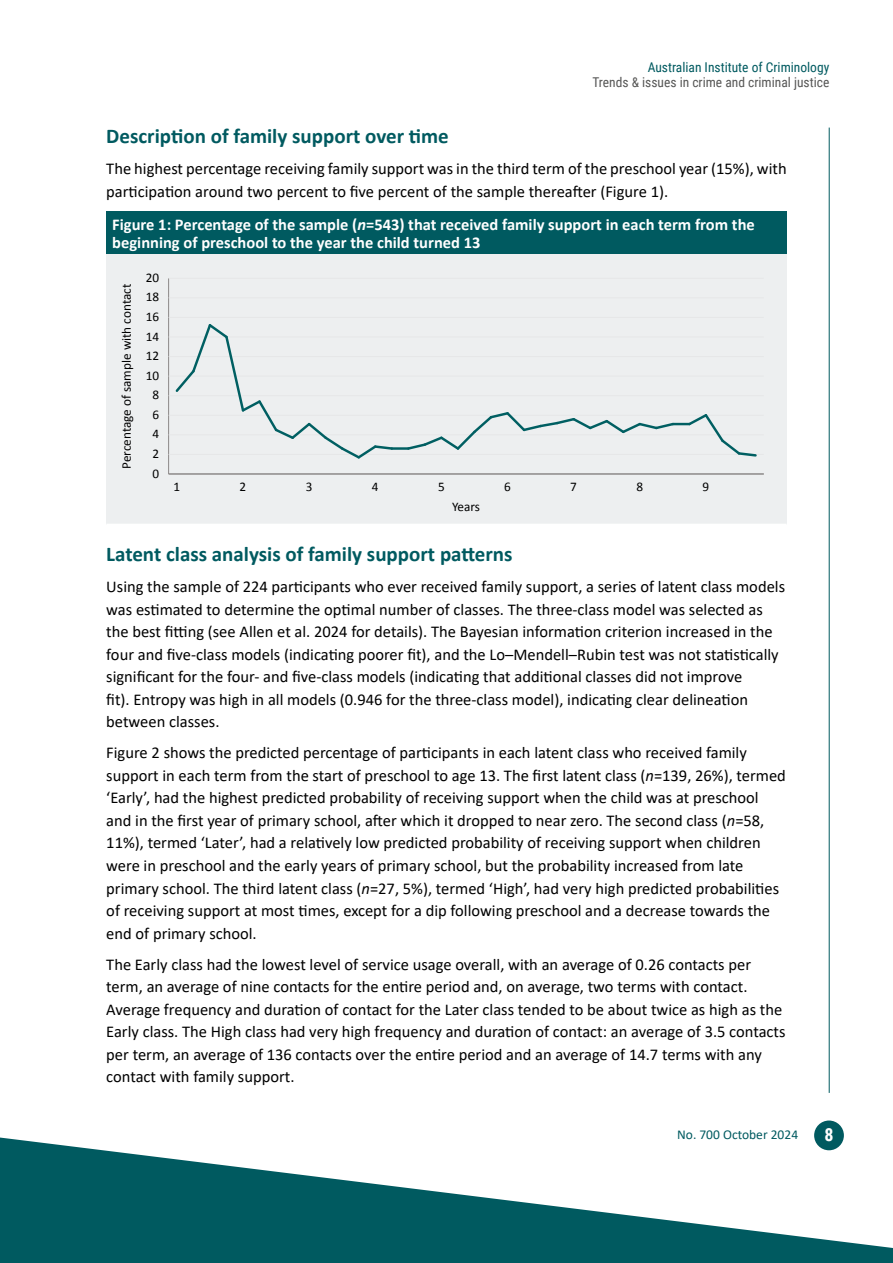
<style>
.page{position:relative;width:893px;height:1263px;background:#fff}
.page>*{position:absolute;margin:0;border:0;box-sizing:border-box;transform-origin:0 0}
.t1{font:700 21px "Calibri";color:#005a60}
.t2{font:700 18px "Roboto Condensed";color:#fff}
.body{font:16.5px/22.5px "Calibri";color:#000}
.Figure_H1{font:700 16.5px/18px "Calibri";color:#fff}
.t3{font:13.5px "Roboto Condensed";color:#575756}
.t4{font:13.5px "Roboto Condensed";color:#005a60}
.t5{font:13.5px "Calibri";color:#005a60}
.t6{font:13.2px "Calibri";color:#000}
.s1{font-style:italic}
</style>
<div class="page">
<hr style="left:829px;top:128px;width:1px;height:965px;background:#005a60">
<div style="left:814px;top:1120px;width:30px;height:30px;background:#005a60;border-radius:50%"></div>
<svg style="left:0;top:1137px;width:893px;height:126px;fill:#005a60"></svg>
<div style="left:106px;top:211px;width:681px;height:43px;background:#005a60"></div>
<div style="left:106px;top:254px;width:681px;height:270px;background:#edeff0"></div>
<hr style="left:168px;top:278px;width:1px;height:196px;background:#8c8988">
<hr style="left:169px;top:474px;width:595px;height:1px;background:#8c8988">
<hr style="left:169px;top:454px;width:595px;height:1px;background:#e6e7e8">
<hr style="left:169px;top:434px;width:595px;height:1px;background:#e6e7e8">
<hr style="left:169px;top:415px;width:595px;height:1px;background:#e6e7e8">
<hr style="left:169px;top:395px;width:595px;height:1px;background:#e6e7e8">
<hr style="left:169px;top:376px;width:595px;height:1px;background:#e6e7e8">
<hr style="left:169px;top:356px;width:595px;height:1px;background:#e6e7e8">
<hr style="left:169px;top:337px;width:595px;height:1px;background:#e6e7e8">
<hr style="left:169px;top:317px;width:595px;height:1px;background:#e6e7e8">
<hr style="left:169px;top:297px;width:595px;height:1px;background:#e6e7e8">
<hr style="left:169px;top:278px;width:595px;height:1px;background:#e6e7e8">
<svg style="left:175px;top:324px;width:217px;height:135px"></svg>
<hr style="left:392px;top:447px;width:16px;height:3px;background:#005f62">
<svg style="left:405px;top:412px;width:352px;height:45px"></svg>
<p class="t4" style="left:648px;top:57px;width:183px">Australian Institute of Criminology</p>
<p class="t3" style="left:592px;top:73px;width:238px">Trends &amp; issues in crime and criminal justice</p>
<h2 class="t1" style="left:106px;top:121px;width:344px">Description of family support over time</h2>
<p class="body" style="left:106px;top:157px;width:682px">The highest percentage receiving family support was in the third term of the preschool year (15%), with participation around two percent to five percent of the sample thereafter (Figure 1).</p>
<p class="Figure_H1" style="left:112px;top:215px;width:644px">Figure 1: Percentage of the sample (<span class="s1">n</span>=543) that received family support in each term from the beginning of preschool to the year the child turned 13</p>
<p class="t6" style="left:117px;top:469px;width:186px;rotate:-90deg">Percentage of sample with contact</p>
<p class="t6" style="left:146px;top:268px;width:15px">20</p>
<p class="t6" style="left:146px;top:288px;width:15px">18</p>
<p class="t6" style="left:146px;top:307px;width:15px">16</p>
<p class="t6" style="left:146px;top:327px;width:15px">14</p>
<p class="t6" style="left:146px;top:347px;width:15px">12</p>
<p class="t6" style="left:146px;top:366px;width:15px">10</p>
<p class="t6" style="left:153px;top:386px;width:8px">8</p>
<p class="t6" style="left:153px;top:405px;width:8px">6</p>
<p class="t6" style="left:153px;top:425px;width:8px">4</p>
<p class="t6" style="left:153px;top:444px;width:8px">2</p>
<p class="t6" style="left:153px;top:464px;width:8px">0</p>
<p class="t6" style="left:173px;top:477px;width:8px">1</p>
<p class="t6" style="left:240px;top:477px;width:8px">2</p>
<p class="t6" style="left:306px;top:477px;width:8px">3</p>
<p class="t6" style="left:372px;top:477px;width:8px">4</p>
<p class="t6" style="left:438px;top:477px;width:8px">5</p>
<p class="t6" style="left:504px;top:477px;width:8px">6</p>
<p class="t6" style="left:570px;top:477px;width:8px">7</p>
<p class="t6" style="left:636px;top:477px;width:8px">8</p>
<p class="t6" style="left:703px;top:477px;width:8px">9</p>
<p class="t6" style="left:452px;top:498px;width:29px">Years</p>
<h2 class="t1" style="left:106px;top:540px;width:408px">Latent class analysis of family support patterns</h2>
<p class="body" style="left:106px;top:575px;width:680px">Using the sample of 224 participants who ever received family support, a series of latent class models was estimated to determine the optimal number of classes. The three-class model was selected as the best fitting (see Allen et al. 2024 for details). The Bayesian information criterion increased in the four and five-class models (indicating poorer fit), and the Lo–Mendell–Rubin test was not statistically significant for the four- and five-class models (indicating that additional classes did not improve<br>fit). Entropy was high in all models (0.946 for the three-class model), indicating clear delineation between classes.</p>
<p class="body" style="left:106px;top:741px;width:681px">Figure 2 shows the predicted percentage of participants in each latent class who received family support in each term from the start of preschool to age 13. The first latent class (<span class="s1">n</span>=139, 26%), termed ‘Early’, had the highest predicted probability of receiving support when the child was at preschool and in the first year of primary school, after which it dropped to near zero. The second class (<span class="s1">n</span>=58, 11%), termed ‘Later’, had a relatively low predicted probability of receiving support when children were in preschool and the early years of primary school, but the probability increased from late primary school. The third latent class (<span class="s1">n</span>=27, 5%), termed ‘High’, had very high predicted probabilities of receiving support at most times, except for a dip following preschool and a decrease towards the end of primary school.</p>
<p class="body" style="left:106px;top:952px;width:681px">The Early class had the lowest level of service usage overall, with an average of 0.26 contacts per term, an average of nine contacts for the entire period and, on average, two terms with contact.<br>Average frequency and duration of contact for the Later class tended to be about twice as high as the Early class. The High class had very high frequency and duration of contact: an average of 3.5 contacts per term, an average of 136 contacts over the entire period and an average of 14.7 terms with any contact with family support.</p>
<p class="t5" style="left:677px;top:1125px;width:122px">No. 700 October 2024</p>
<p class="t2" style="left:824px;top:1122px;width:11px">8</p>
</div>
